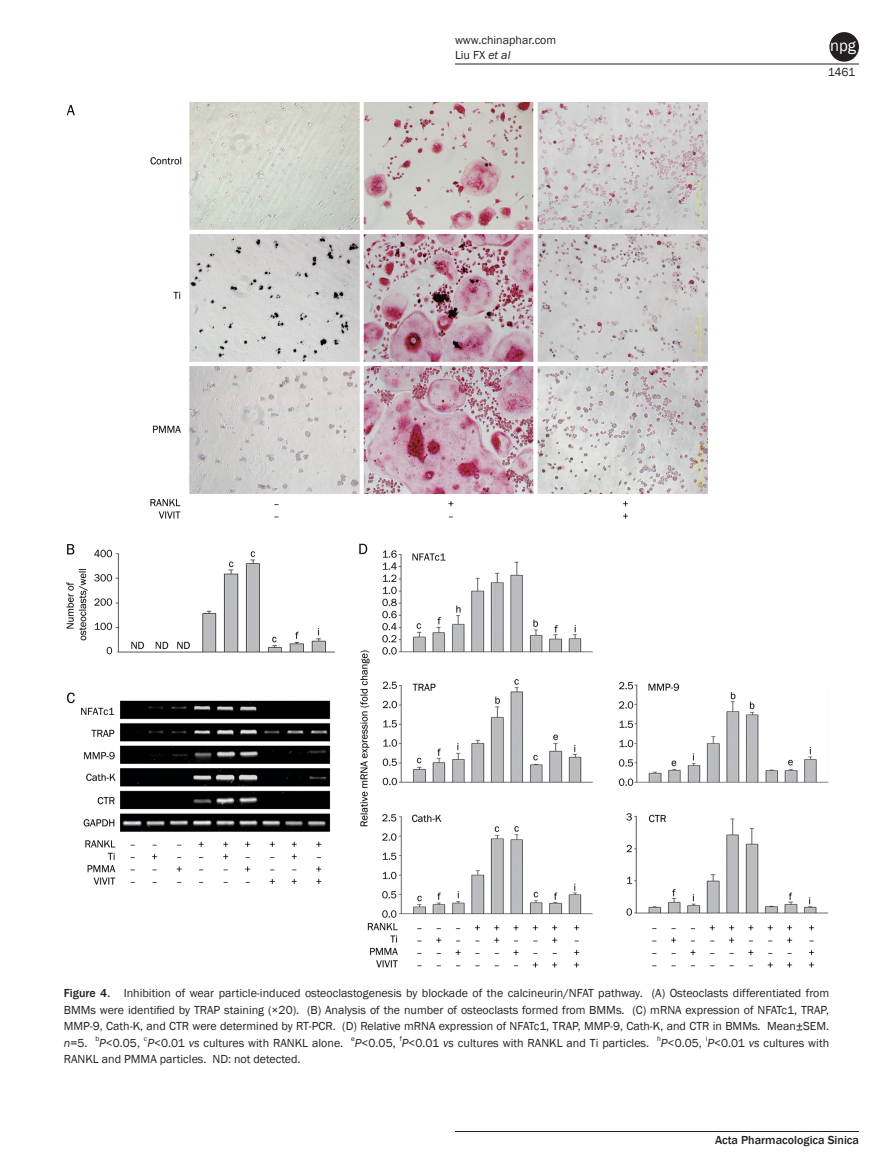
<style>
.page{position:relative;width:893px;height:1170px;background:#fff}
.page>*{position:absolute;margin:0;border:0;box-sizing:border-box;transform-origin:0 0}
.t1{font:16.5px "Franklin Gothic";color:#fff}
.图表注{font:12px/16.5px "Franklin Gothic";color:#231f20}
.t2{font:500 12px "Franklin Gothic";color:#231f20}
.s1{font-style:italic}
.s2{font-weight:500}
</style>
<div class="page">
<hr style="left:455px;top:64px;width:404px;height:1px;background:#231f20">
<hr style="left:455px;top:1131px;width:404px;height:1px;background:#231f20">
<div style="left:829px;top:32px;width:30px;height:30px;background:#231f20;border-radius:50%"></div>
<img style="left:66px;top:102px;width:763px;height:866px">
<p class="图表注" style="left:455px;top:32px;width:103px;line-height:15px">www.chinaphar.com<br>Liu FX <span class="s1">et al</span></p>
<h1 class="t1" style="left:830px;top:35px;width:27px">npg</h1>
<p class="图表注" style="left:828px;top:64px;width:29px">1461</p>
<p class="图表注" style="left:64px;top:984px;width:767px;text-align:justify"><span class="s2">Figure 4.</span> Inhibition of wear particle-induced osteoclastogenesis by blockade of the calcineurin/NFAT pathway. (A) Osteoclasts differentiated from BMMs were identified by TRAP staining (×20). (B) Analysis of the number of osteoclasts formed from BMMs. (C) mRNA expression of NFATc1, TRAP, MMP-9, Cath-K, and CTR were determined by RT-PCR. (D) Relative mRNA expression of NFATc1, TRAP, MMP-9, Cath-K, and CTR in BMMs. Mean±SEM. <span class="s1">n</span>=5. <sup>b</sup><span class="s1">P</span>&lt;0.05, <sup>c</sup><span class="s1">P</span>&lt;0.01 <span class="s1">vs</span> cultures with RANKL alone. <sup>e</sup><span class="s1">P</span>&lt;0.05, <sup>f</sup><span class="s1">P</span>&lt;0.01 <span class="s1">vs</span> cultures with RANKL and Ti particles. <sup>h</sup><span class="s1">P</span>&lt;0.05, <sup>i</sup><span class="s1">P</span>&lt;0.01 <span class="s1">vs</span> cultures with RANKL and PMMA particles. ND: not detected.</p>
<p class="t2" style="left:715px;top:1132px;width:145px">Acta Pharmacologica Sinica</p>
</div>
